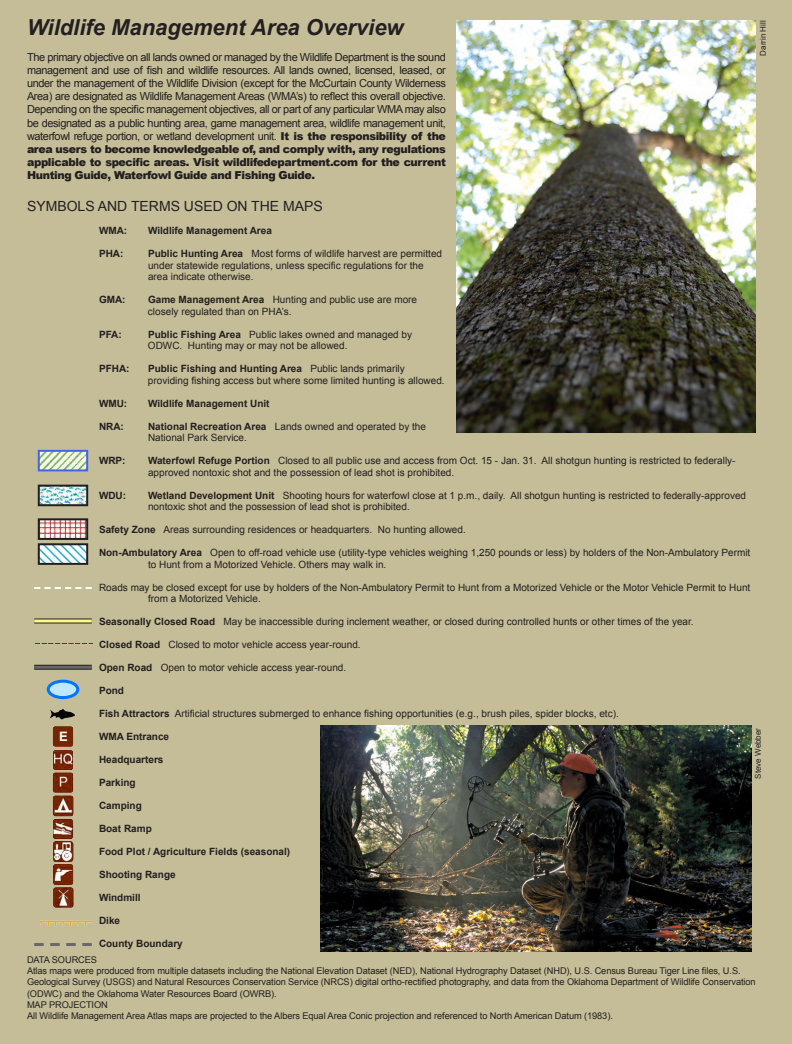
<style>
.page{position:relative;width:792px;height:1044px;background:#c4bd97}
.page>*{position:absolute;margin:0;border:0;box-sizing:border-box;transform-origin:0 0}
.t1{font:italic 700 22px "Arial";color:#231f20}
.t2{font:14px "Arial";color:#231f20}
.t3{font:700 13px "Arial";color:#fff}
.t4{font:11px/13.2px "Arial";letter-spacing:-.035em;color:#231f20;text-align:justify}
.t5{font:10px/11.5px "Arial";color:#231f20}
.t6{font:700 10px "Arial";color:#231f20}
.t7{font:9.2px/11.1px "Arial";letter-spacing:-.01em;color:#231f20}
.t8{font:8px "Arial";color:#231f20}
.s1{font-weight:900}
.s2{font-weight:700}
</style>
<div class="page">
<img style="left:50px;top:709px;width:25px;height:11px">
<svg style="left:34px;top:665px;width:58px;height:5px"></svg>
<img style="left:456px;top:20px;width:300px;height:413px">
<img style="left:41px;top:453px;width:44px;height:15px">
<div style="left:38px;top:450px;width:50px;height:21px;border:2px solid #4065ea"></div>
<img style="left:41px;top:488px;width:44px;height:15px">
<div style="left:38px;top:485px;width:50px;height:21px;border:2px solid #231f20"></div>
<img style="left:41px;top:521px;width:44px;height:16px">
<div style="left:38px;top:518px;width:50px;height:22px;border:2px solid #231f20"></div>
<img style="left:41px;top:546px;width:44px;height:16px">
<div style="left:38px;top:543px;width:50px;height:22px;border:2px solid #231f20"></div>
<div style="left:34px;top:618px;width:58px;height:5px;background:#918d53"></div>
<hr style="left:34px;top:620px;width:58px;height:2px;background:#fffb86">
<hr style="left:34px;top:666px;width:58px;height:3px;background:#686868">
<svg style="left:34px;top:943px;width:58px;height:3px"></svg>
<img style="left:321px;top:725px;width:431px;height:227px">
<div style="left:48px;top:681px;width:30px;height:17px;background:#bfe7ff;border-radius:50%"></div>
<div style="left:47px;top:680px;width:32px;height:19px;border:3px solid #0075ff;border-radius:50%"></div>
<img style="left:52px;top:726px;width:22px;height:182px">
<img style="left:35px;top:643px;width:58px;height:1px">
<img style="left:40px;top:920px;width:52px;height:6px">
<svg style="left:34px;top:587px;width:58px;height:2px"></svg>
<p class="t1" style="left:27px;top:13px;width:378px">Wildlife Management Area Overview</p>
<p class="t4" style="left:27px;top:50px;width:421px">The primary objective on all lands owned or managed by the Wildlife Department is the sound management and use of fish and wildlife resources. All lands owned, licensed, leased, or under the management of the Wildlife Division (except for the McCurtain County Wilderness Area) are designated as Wildlife Management Areas (WMA’s) to reflect this overall objective.<br>Depending on the specific management objectives, all or part of any particular WMA may also be designated as a public hunting area, game management area, wildlife management unit, waterfowl refuge portion, or wetland development unit. <span class="s1">It is the responsibility of the area users to become knowledgeable of, and comply with, any regulations applicable to specific areas. Visit wildlifedepartment.com for the current Hunting Guide, Waterfowl Guide and Fishing Guide.</span></p>
<p class="t2" style="left:27px;top:197px;width:297px">SYMBOLS AND TERMS USED ON THE MAPS</p>
<p class="t6" style="left:99px;top:224px;width:30px">WMA:</p>
<p class="t6" style="left:148px;top:224px;width:125px">Wildlife Management Area</p>
<p class="t6" style="left:99px;top:247px;width:26px">PHA:</p>
<p class="t5" style="left:148px;top:248px;width:296px"><span class="s2">Public Hunting Area</span> Most forms of wildlife harvest are permitted under statewide regulations, unless specific regulations for the area indicate otherwise.</p>
<p class="t6" style="left:99px;top:293px;width:28px">GMA:</p>
<p class="t5" style="left:148px;top:294px;width:271px"><span class="s2">Game Management Area</span> Hunting and public use are more closely regulated than on PHA’s.</p>
<p class="t6" style="left:99px;top:328px;width:24px">PFA:</p>
<p class="t5" style="left:148px;top:329px;width:266px"><span class="s2">Public Fishing Area</span> Public lakes owned and managed by<br>ODWC. Hunting may or may not be allowed.</p>
<p class="t6" style="left:99px;top:362px;width:32px">PFHA:</p>
<p class="t5" style="left:148px;top:363px;width:298px"><span class="s2">Public Fishing and Hunting Area</span> Public lands primarily providing fishing access but where some limited hunting is allowed.</p>
<p class="t6" style="left:99px;top:397px;width:30px">WMU:</p>
<p class="t6" style="left:148px;top:397px;width:123px">Wildlife Management Unit</p>
<p class="t6" style="left:99px;top:420px;width:26px">NRA:</p>
<p class="t5" style="left:148px;top:421px;width:280px"><span class="s2">National Recreation Area</span> Lands owned and operated by the<br>National Park Service.</p>
<p class="t6" style="left:99px;top:454px;width:28px">WRP:</p>
<p class="t5" style="left:148px;top:455px;width:589px"><span class="s2">Waterfowl Refuge Portion</span> Closed to all public use and access from Oct. 15 - Jan. 31. All shotgun hunting is restricted to federally&shy;approved nontoxic shot and the possession of lead shot is prohibited.</p>
<p class="t6" style="left:99px;top:489px;width:29px">WDU:</p>
<p class="t5" style="left:148px;top:490px;width:600px"><span class="s2">Wetland Development Unit</span> Shooting hours for waterfowl close at 1 p.m., daily. All shotgun hunting is restricted to federally-approved nontoxic shot and the possession of lead shot is prohibited.</p>
<p class="t5" style="left:99px;top:524px;width:368px"><span class="s2">Safety Zone</span> Areas surrounding residences or headquarters. No hunting allowed.</p>
<p class="t5" style="left:148px;top:547px;width:604px;text-indent:-49px"><span class="s2">Non-Ambulatory Area</span> Open to off-road vehicle use (utility-type vehicles weighing 1,250 pounds or less) by holders of the Non-Ambulatory Permit to Hunt from a Motorized Vehicle. Others may walk in.</p>
<p class="t5" style="left:148px;top:582px;width:604px;text-indent:-49px">Roads may be closed except for use by holders of the Non-Ambulatory Permit to Hunt from a Motorized Vehicle or the Motor Vehicle Permit to Hunt from a Motorized Vehicle.</p>
<p class="t5" style="left:99px;top:616px;width:596px"><span class="s2">Seasonally Closed Road</span> May be inaccessible during inclement weather, or closed during controlled hunts or other times of the year.</p>
<p class="t5" style="left:99px;top:639px;width:263px"><span class="s2">Closed Road</span> Closed to motor vehicle access year-round.</p>
<p class="t5" style="left:99px;top:662px;width:249px"><span class="s2">Open Road</span> Open to motor vehicle access year-round.</p>
<p class="t6" style="left:99px;top:684px;width:26px">Pond</p>
<p class="t5" style="left:99px;top:708px;width:521px"><span class="s2">Fish Attractors</span> Artificial structures submerged to enhance fishing opportunities (e.g., brush piles, spider blocks, etc).</p>
<p class="t6" style="left:99px;top:730px;width:72px">WMA Entrance</p>
<p class="t6" style="left:99px;top:753px;width:66px">Headquarters</p>
<p class="t6" style="left:99px;top:776px;width:38px">Parking</p>
<p class="t6" style="left:99px;top:799px;width:44px">Camping</p>
<p class="t6" style="left:99px;top:822px;width:54px">Boat Ramp</p>
<p class="t6" style="left:99px;top:845px;width:193px">Food Plot / Agriculture Fields (seasonal)</p>
<p class="t6" style="left:99px;top:868px;width:78px">Shooting Range</p>
<p class="t6" style="left:99px;top:891px;width:43px">Windmill</p>
<p class="t6" style="left:99px;top:914px;width:23px">Dike</p>
<p class="t6" style="left:99px;top:937px;width:85px">County Boundary</p>
<p class="t7" style="left:27px;top:955px;width:72px">DATA SOURCES</p>
<p class="t7" style="left:27px;top:966px;width:730px">Atlas maps were produced from multiple datasets including the National Elevation Dataset (NED), National Hydrography Dataset (NHD), U.S. Census Bureau Tiger Line files, U.S.<br>Geological Survey (USGS) and Natural Resources Conservation Service (NRCS) digital ortho-rectified photography, and data from the Oklahoma Department of Wildlife Conservation (ODWC) and the Oklahoma Water Resources Board (OWRB).</p>
<p class="t7" style="left:27px;top:999px;width:82px">MAP PROJECTION</p>
<p class="t7" style="left:27px;top:1010px;width:587px">All Wildlife Management Area Atlas maps are projected to the Albers Equal Area Conic projection and referenced to North American Datum (1983).</p>
<p class="t8" style="left:758px;top:56px;width:37px;rotate:-90deg">Darrin Hill</p>
<p class="t8" style="left:753px;top:779px;width:52px;rotate:-90deg">Steve Webber</p>
<p class="t3" style="left:59px;top:728px;width:10px">E</p>
</div>
